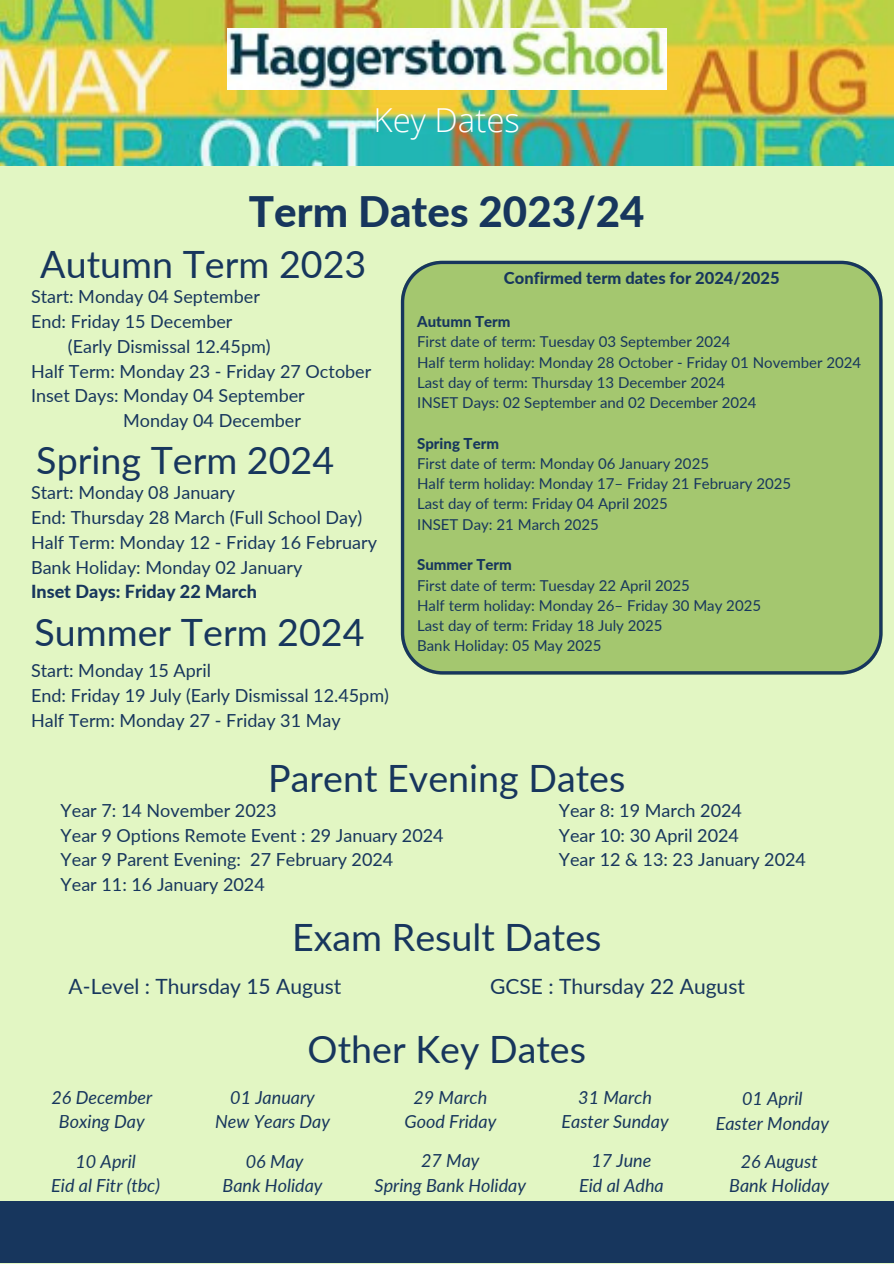
<style>
.page{position:relative;width:894px;height:1264px;background:#fff}
.page>*{position:absolute;margin:0;border:0;box-sizing:border-box;transform-origin:0 0}
.t1{font:800 42px "Lato";color:#17365d}
.t2{font:37.65px "Lato";color:#17365d}
.t3{font:300 33px "Open Sans";color:#fff}
.t4{font:21px "Lato";color:#17365d}
.t5{font:18px/24.8px "Lato";color:#17365d}
.t6{font:italic 18px/24.8px "Lato";color:#17365d;text-align:center}
.t7{font:800 16.5px "Lato";color:#17365d}
.t8{font:15px "Lato";color:#17365d}
.t9{font:800 15px "Lato";color:#17365d}
.s1{font-weight:800}
</style>
<div class="page">
<div style="left:0;top:0;width:893px;height:1263px;background:#e2f6c3"></div>
<img style="left:0;top:0;width:893px;height:165px">
<img style="left:227px;top:29px;width:439px;height:61px">
<div style="left:0;top:1201px;width:893px;height:62px;background:#17365d"></div>
<div style="left:401px;top:261px;width:481px;height:413px;background:#a4c76f"></div>
<p class="t3" style="left:373px;top:97px;width:148px">Key Dates</p>
<h1 class="t1" style="left:249px;top:185px;width:397px">Term Dates 2023/24</h1>
<p class="t2" style="left:40px;top:241px;width:327px">Autumn Term 2023</p>
<p class="t5" style="left:31px;top:284px;width:230px">Start: Monday 04 September</p>
<p class="t5" style="left:31px;top:309px;width:203px">End: Friday 15 December</p>
<p class="t5" style="left:68px;top:333px;width:204px">(Early Dismissal 12.45pm)</p>
<p class="t5" style="left:31px;top:358px;width:342px">Half Term: Monday 23 - Friday 27 October</p>
<p class="t5" style="left:31px;top:383px;width:275px">Inset Days: Monday 04 September</p>
<p class="t5" style="left:123px;top:408px;width:179px">Monday 04 December</p>
<p class="t2" style="left:36px;top:437px;width:299px">Spring Term 2024</p>
<p class="t5" style="left:31px;top:480px;width:347px">Start: Monday 08 January<br>End: Thursday 28 March (Full School Day)<br>Half Term: Monday 12 - Friday 16 February<br>Bank Holiday: Monday 02 January<br><span class="s1">Inset Days: Friday 22 March</span></p>
<p class="t2" style="left:34px;top:608px;width:331px">Summer Term 2024</p>
<p class="t5" style="left:31px;top:658px;width:359px">Start: Monday 15 April<br>End: Friday 19 July (Early Dismissal 12.45pm)<br>Half Term: Monday 27 - Friday 31 May</p>
<h6 class="t7" style="left:504px;top:268px;width:277px">Confirmed term dates for 2024/2025</h6>
<h6 class="t9" style="left:417px;top:312px;width:95px">Autumn Term</h6>
<h2 class="t8" style="left:417px;top:332px;width:315px">First date of term: Tuesday 03 September 2024</h2>
<h4 class="t8" style="left:417px;top:353px;width:445px">Half term holiday: Monday 28 October - Friday 01 November 2024</h4>
<h4 class="t8" style="left:417px;top:373px;width:309px">Last day of term: Thursday 13 December 2024</h4>
<h2 class="t8" style="left:417px;top:393px;width:341px">INSET Days: 02 September and 02 December 2024</h2>
<h6 class="t9" style="left:417px;top:434px;width:83px">Spring Term</h6>
<h6 class="t8" style="left:417px;top:454px;width:293px">First date of term: Monday 06 January 2025</h6>
<h6 class="t8" style="left:417px;top:474px;width:375px">Half term holiday: Monday 17– Friday 21 February 2025</h6>
<h6 class="t8" style="left:417px;top:494px;width:252px">Last day of term: Friday 04 April 2025</h6>
<h6 class="t8" style="left:417px;top:515px;width:183px">INSET Day: 21 March 2025</h6>
<h6 class="t9" style="left:417px;top:555px;width:96px">Summer Term</h6>
<h6 class="t8" style="left:417px;top:575px;width:274px">First date of term: Tuesday 22 April 2025</h6>
<h6 class="t8" style="left:417px;top:596px;width:345px">Half term holiday: Monday 26– Friday 30 May 2025</h6>
<h6 class="t8" style="left:417px;top:616px;width:247px">Last day of term: Friday 18 July 2025</h6>
<h6 class="t8" style="left:417px;top:636px;width:186px">Bank Holiday: 05 May 2025</h6>
<h6 class="t2" style="left:268px;top:755px;width:358px">Parent Evening Dates</h6>
<h5 class="t5" style="left:558px;top:797px;width:249px">Year 8: 19 March 2024<br>Year 10: 30 April 2024<br>Year 12 &amp; 13: 23 January 2024</h5>
<h2 class="t5" style="left:61px;top:797px;width:384px">Year 7: 14 November 2023<br>Year 9 Options Remote Event : 29 January 2024<br>Year 9 Parent Evening: 27 February 2024<br>Year 11: 16 January 2024</h2>
<p class="t2" style="left:292px;top:914px;width:311px">Exam Result Dates</p>
<p class="t4" style="left:69px;top:973px;width:274px">A-Level : Thursday 15 August</p>
<p class="t4" style="left:490px;top:973px;width:256px">GCSE : Thursday 22 August</p>
<p class="t2" style="left:307px;top:1026px;width:280px">Other Key Dates</p>
<p class="t6" style="left:51px;top:1084px;width:102px">26 December<br>Boxing Day</p>
<p class="t6" style="left:215px;top:1084px;width:117px">01 January<br>New Years Day</p>
<p class="t6" style="left:404px;top:1084px;width:93px">29 March<br>Good Friday</p>
<p class="t6" style="left:561px;top:1084px;width:108px">31 March<br>Easter Sunday</p>
<p class="t6" style="left:715px;top:1085px;width:115px">01 April<br>Easter Monday</p>
<h2 class="t6" style="left:222px;top:1148px;width:101px">06 May<br>Bank Holiday</h2>
<h6 class="t6" style="left:374px;top:1147px;width:153px">27 May<br>Spring Bank Holiday</h6>
<h2 class="t6" style="left:729px;top:1148px;width:101px">26 August<br>Bank Holiday</h2>
<h6 class="t6" style="left:51px;top:1148px;width:110px">10 April<br>Eid al Fitr (tbc)</h6>
<h2 class="t6" style="left:579px;top:1147px;width:86px">17 June<br>Eid al Adha</h2>
</div>
